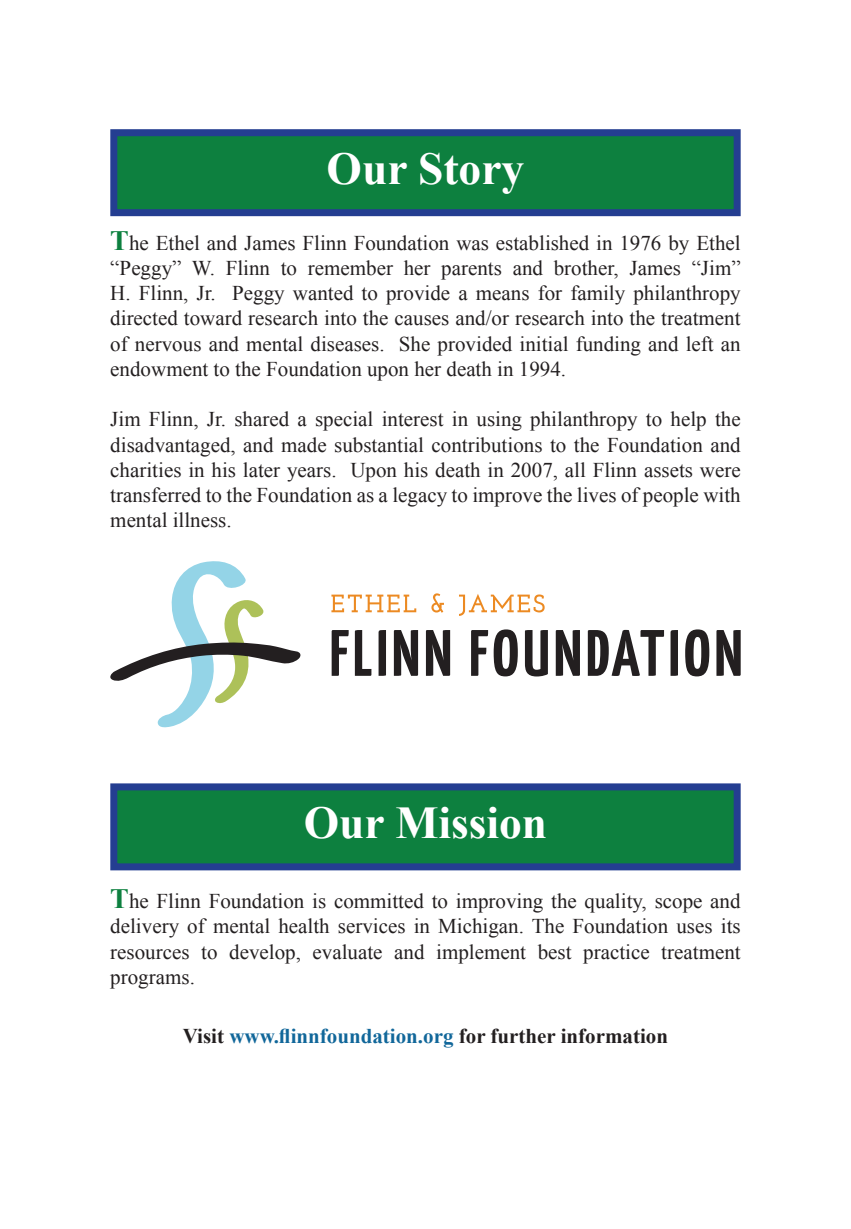
<style>
.page{position:relative;width:851px;height:1229px;background:#fff}
.page>*{position:absolute;margin:0;border:0;box-sizing:border-box;transform-origin:0 0}
.t1{font:700 45.5px "Times New Roman";color:#fff}
.t2{font:21px/25.2px "Times New Roman";color:#231f20;text-align:justify}
.t3{font:700 21px "Times New Roman";color:#231f20}
.s1{font-weight:700;font-size:28px;color:#0d803f}
.s2{color:#11679a}
</style>
<div class="page">
<div style="left:110px;top:129px;width:630px;height:87px;background:#0d803f;border:7px solid #243e91"></div>
<svg style="left:110px;top:561px;width:191px;height:166px"></svg>
<svg style="left:331px;top:594px;width:85px;height:18px"></svg>
<svg style="left:431px;top:593px;width:13px;height:20px"></svg>
<svg style="left:459px;top:594px;width:85px;height:22px"></svg>
<svg style="left:331px;top:630px;width:17px;height:46px"></svg>
<svg style="left:355px;top:630px;width:16px;height:46px"></svg>
<svg style="left:378px;top:630px;width:8px;height:46px"></svg>
<svg style="left:394px;top:630px;width:24px;height:46px"></svg>
<svg style="left:426px;top:630px;width:24px;height:46px"></svg>
<svg style="left:471px;top:629px;width:47px;height:47px"></svg>
<svg style="left:525px;top:630px;width:23px;height:46px"></svg>
<svg style="left:555px;top:630px;width:25px;height:46px"></svg>
<svg style="left:587px;top:630px;width:77px;height:46px"></svg>
<svg style="left:670px;top:630px;width:8px;height:46px"></svg>
<svg style="left:685px;top:629px;width:24px;height:47px"></svg>
<svg style="left:716px;top:630px;width:24px;height:46px"></svg>
<div style="left:110px;top:783px;width:630px;height:87px;background:#0d803f;border:7px solid #243e91"></div>
<h1 class="t1" style="left:326px;top:137px;width:199px">Our Story</h1>
<p class="t2" style="left:110px;top:230px;width:632px"><span class="s1">T</span>he Ethel and James Flinn Foundation was established in 1976 by Ethel “Peggy” W. Flinn to remember her parents and brother, James “Jim” H. Flinn, Jr. Peggy wanted to provide a means for family philanthropy directed toward research into the causes and/or research into the treatment of nervous and mental diseases. She provided initial funding and left an endowment to the Foundation upon her death in 1994.</p>
<p class="t2" style="left:110px;top:406px;width:632px">Jim Flinn, Jr. shared a special interest in using philanthropy to help the disadvantaged, and made substantial contributions to the Foundation and charities in his later years. Upon his death in 2007, all Flinn assets were transferred to the Foundation as a legacy to improve the lives of people with mental illness.</p>
<h1 class="t1" style="left:304px;top:791px;width:245px">Our Mission</h1>
<p class="t2" style="left:110px;top:888px;width:632px"><span class="s1">T</span>he Flinn Foundation is committed to improving the quality, scope and delivery of mental health services in Michigan. The Foundation uses its resources to develop, evaluate and implement best practice treatment programs.</p>
<p class="t3" style="left:183px;top:1021px;width:486px">Visit <span class="s2">www.flinnfoundation.org</span> for further information</p>
</div>
